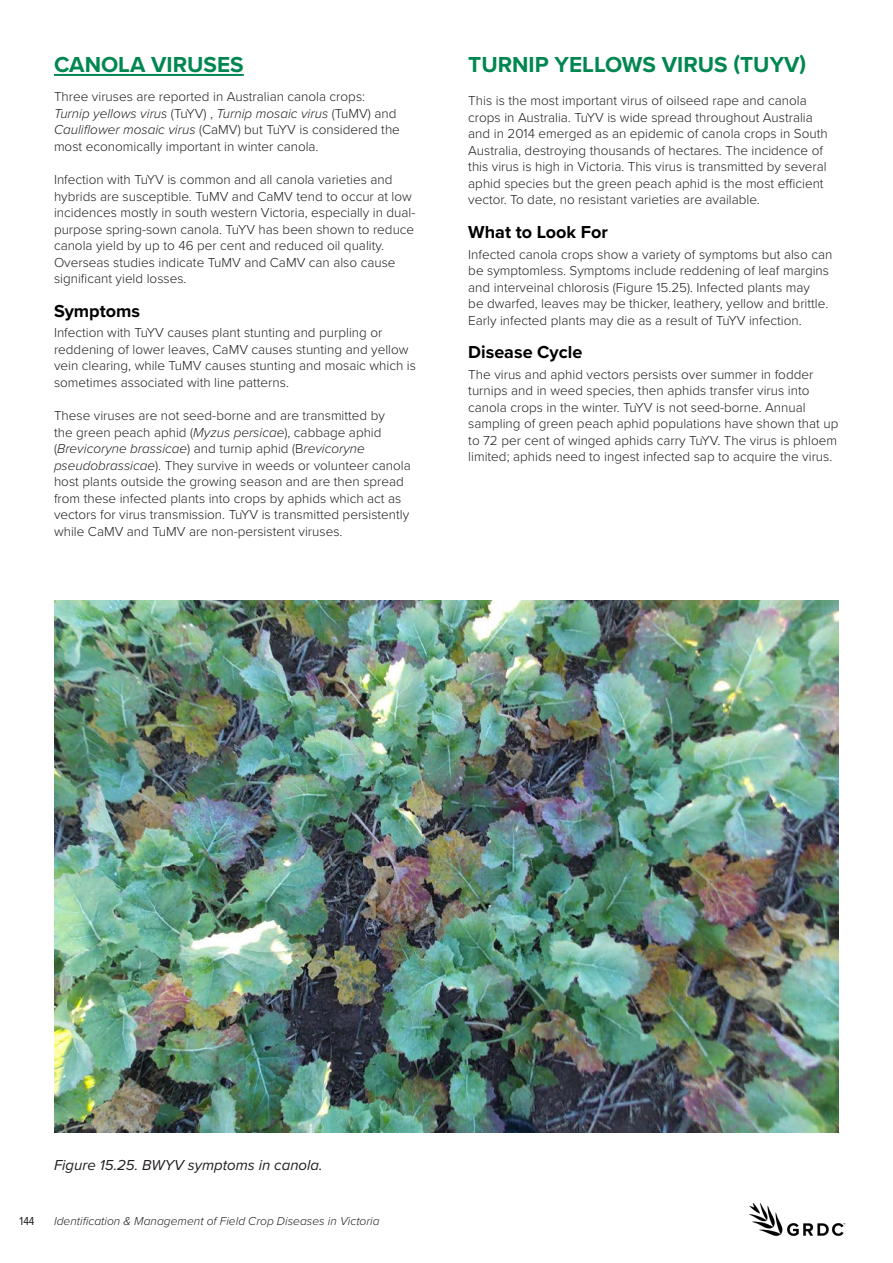
<style>
.page{position:relative;width:893px;height:1263px;background:#fff}
.page>*{position:absolute;margin:0;border:0;box-sizing:border-box;transform-origin:0 0}
.Subtitle{font:700 22.5px "Proxima Nova";color:#008751}
.Subtitle_level_up{font:700 22.5px "Proxima Nova";color:#008751}
.Subtitle_2{font:700 18px "Proxima Nova";color:#000}
.Table_figure{font:italic 15px "Proxima Nova";color:#231f20}
.Para{font:300 13.5px/16.5px "Proxima Nova";color:#231f20}
.t1{font:italic 300 12px "Proxima Nova";color:#231f20}
.t2{font:12px "Proxima Nova Cond";color:#231f20}
.s1{font-style:italic}
</style>
<div class="page">
<img style="left:749px;top:1203px;width:97px;height:33px">
<img style="left:54px;top:600px;width:784px;height:532px">
<hr style="left:54px;top:74px;width:190px;height:2px;background:#008751">
<p class="Subtitle_level_up" style="left:54px;top:47px;width:191px">CANOLA VIRUSES</p>
<p class="Para" style="left:54px;top:88px;width:347px">Three viruses are reported in Australian canola crops:<br><span class="s1">Turnip yellows virus</span> (TuYV) , <span class="s1">Turnip mosaic virus</span> (TuMV) and <span class="s1">Cauliflower mosaic virus</span> (CaMV) but TuYV is considered the most economically important in winter canola.</p>
<p class="Para" style="left:54px;top:171px;width:363px">Infection with TuYV is common and all canola varieties and hybrids are susceptible. TuMV and CaMV tend to occur at low incidences mostly in south western Victoria, especially in dual&shy;purpose spring-sown canola. TuYV has been shown to reduce canola yield by up to 46 per cent and reduced oil quality.<br>Overseas studies indicate TuMV and CaMV can also cause significant yield losses.</p>
<p class="Subtitle_2" style="left:54px;top:297px;width:88px">Symptoms</p>
<p class="Para" style="left:54px;top:324px;width:363px">Infection with TuYV causes plant stunting and purpling or reddening of lower leaves, CaMV causes stunting and yellow vein clearing, while TuMV causes stunting and mosaic which is sometimes associated with line patterns.</p>
<p class="Para" style="left:54px;top:407px;width:358px">These viruses are not seed-borne and are transmitted by<br>the green peach aphid (<span class="s1">Myzus persicae</span>), cabbage aphid (<span class="s1">Brevicoryne brassicae</span>) and turnip aphid (B<span class="s1">revicoryne pseudobrassicae</span>). They survive in weeds or volunteer canola host plants outside the growing season and are then spread from these infected plants into crops by aphids which act as vectors for virus transmission. TuYV is transmitted persistently while CaMV and TuMV are non-persistent viruses.</p>
<p class="Subtitle" style="left:468px;top:47px;width:339px">TURNIP YELLOWS VIRUS (TUYV)</p>
<p class="Para" style="left:468px;top:92px;width:361px">This is the most important virus of oilseed rape and canola crops in Australia. TuYV is wide spread throughout Australia and in 2014 emerged as an epidemic of canola crops in South Australia, destroying thousands of hectares. The incidence of this virus is high in Victoria. This virus is transmitted by several aphid species but the green peach aphid is the most efficient vector. To date, no resistant varieties are available.</p>
<p class="Subtitle_2" style="left:468px;top:218px;width:141px">What to Look For</p>
<p class="Para" style="left:468px;top:245px;width:366px">Infected canola crops show a variety of symptoms but also can be symptomless. Symptoms include reddening of leaf margins and interveinal chlorosis (Figure 15.25). Infected plants may<br>be dwarfed, leaves may be thicker, leathery, yellow and brittle.<br>Early infected plants may die as a result of TuYV infection.</p>
<p class="Subtitle_2" style="left:468px;top:339px;width:116px">Disease Cycle</p>
<p class="Para" style="left:468px;top:365px;width:372px">The virus and aphid vectors persists over summer in fodder turnips and in weed species, then aphids transfer virus into canola crops in the winter. TuYV is not seed-borne. Annual sampling of green peach aphid populations have shown that up to 72 per cent of winged aphids carry TuYV. The virus is phloem limited; aphids need to ingest infected sap to acquire the virus.</p>
<p class="Table_figure" style="left:54px;top:1154px;width:270px">Figure 15.25. BWYV symptoms in canola.</p>
<p class="t2" style="left:20px;top:1212px;width:16px">144</p>
<p class="t1" style="left:54px;top:1212px;width:327px">Identification &amp; Management of Field Crop Diseases in Victoria</p>
</div>
